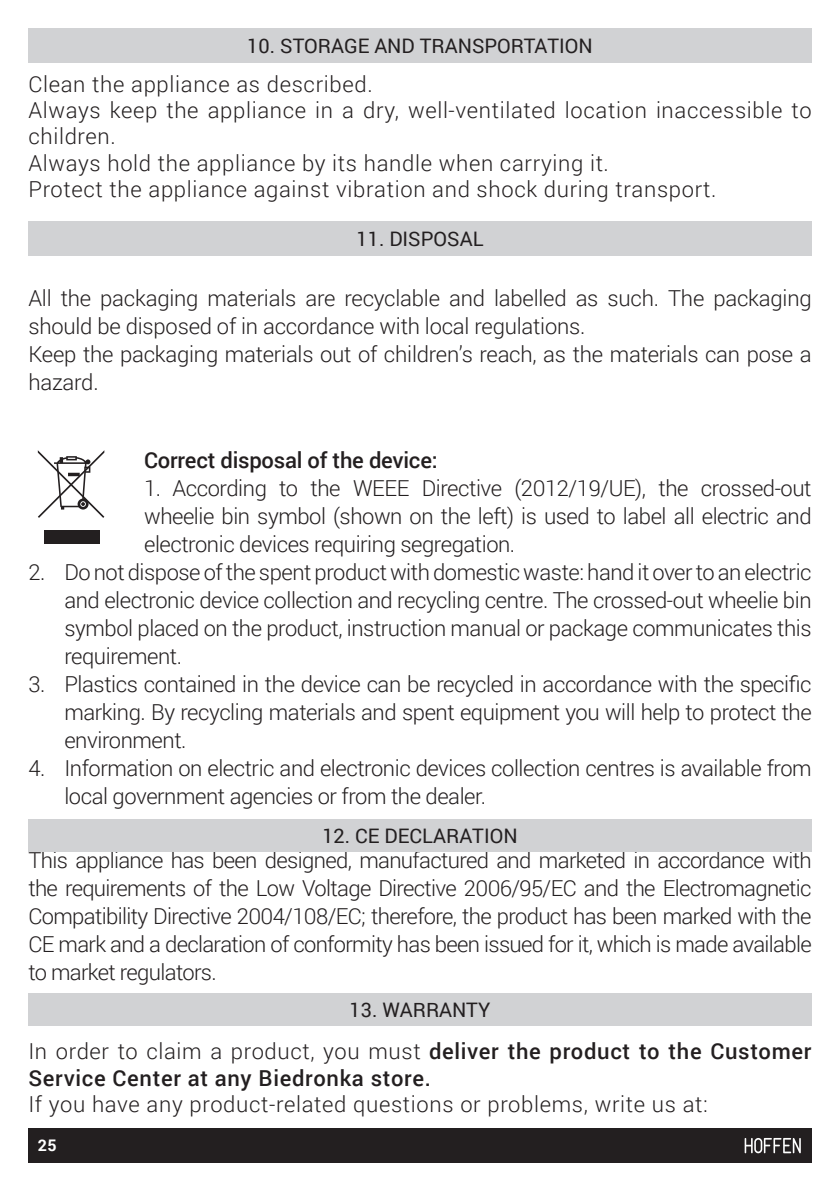
<style>
.page{position:relative;width:840px;height:1191px;background:#fff}
.page>*{position:absolute;margin:0;border:0;box-sizing:border-box;transform-origin:0 0}
.t1{font:300 22px/28px "Roboto";letter-spacing:-.01em;color:#231f20;text-align:justify}
.t2{font:300 22px/26.4px "Roboto";letter-spacing:.03em;color:#231f20}
.t3{font:500 22px/26.4px "Roboto";letter-spacing:.03em;color:#231f20}
.t4{font:500 22px "Roboto";letter-spacing:-.01em;color:#231f20}
.TYTULY_ROZDZIALOW{font:20px "Roboto";color:#231f20}
.t5{font:700 16px "Roboto";color:#fff}
.s1{font-weight:300}
</style>
<div class="page">
<div style="left:28px;top:1128px;width:783px;height:34px;background:#231f20"></div>
<svg style="left:744px;top:1138px;width:56px;height:15px"></svg>
<div style="left:28px;top:28px;width:783px;height:34px;background:#d1d2d4"></div>
<div style="left:28px;top:222px;width:783px;height:34px;background:#d1d2d4"></div>
<div style="left:44px;top:530px;width:55px;height:13px;background:#231f20"></div>
<svg style="left:38px;top:450px;width:66px;height:68px"></svg>
<div style="left:28px;top:819px;width:783px;height:32px;background:#d1d2d4"></div>
<div style="left:28px;top:993px;width:783px;height:32px;background:#d1d2d4"></div>
<p class="TYTULY_ROZDZIALOW" style="left:247px;top:32px;width:347px">10. STORAGE AND TRANSPORTATION</p>
<p class="t2" style="left:28px;top:70px;width:345px">Clean the appliance as described.</p>
<p class="t2" style="left:28px;top:96px;width:784px">Always keep the appliance in a dry, well-ventilated location inaccessible to children.</p>
<p class="t2" style="left:28px;top:149px;width:581px">Always hold the appliance by its handle when carrying it.</p>
<p class="t2" style="left:28px;top:175px;width:689px">Protect the appliance against vibration and shock during transport.</p>
<p class="TYTULY_ROZDZIALOW" style="left:356px;top:225px;width:128px">11. DISPOSAL</p>
<p class="t1" style="left:28px;top:283px;width:784px">All the packaging materials are recyclable and labelled as such. The packaging should be disposed of in accordance with local regulations.</p>
<p class="t1" style="left:28px;top:339px;width:784px">Keep the packaging materials out of children’s reach, as the materials can pose a hazard.</p>
<p class="t4" style="left:144px;top:444px;width:295px">Correct disposal of the device:</p>
<p class="t1" style="left:144px;top:473px;width:668px">1. According to the WEEE Directive (2012/19/UE), the crossed-out wheelie bin symbol (shown on the left) is used to label all electric and electronic devices requiring segregation.</p>
<p class="t1" style="left:64px;top:557px;width:748px;text-indent:-36px">2. Do not dispose of the spent product with domestic waste: hand it over to an electric and electronic device collection and recycling centre. The crossed-out wheelie bin symbol placed on the product, instruction manual or package communicates this requirement.</p>
<p class="t1" style="left:64px;top:669px;width:748px;text-indent:-36px">3. Plastics contained in the device can be recycled in accordance with the specific marking. By recycling materials and spent equipment you will help to protect the environment.</p>
<p class="t1" style="left:64px;top:753px;width:748px;text-indent:-36px">4. Information on electric and electronic devices collection centres is available from local government agencies or from the dealer.</p>
<p class="TYTULY_ROZDZIALOW" style="left:322px;top:822px;width:197px">12. CE DECLARATION</p>
<p class="t1" style="left:28px;top:845px;width:784px">This appliance has been designed, manufactured and marketed in accordance with the requirements of the Low Voltage Directive 2006/95/EC and the Electromagnetic Compatibility Directive 2004/108/EC; therefore, the product has been marked with the CE mark and a declaration of conformity has been issued for it, which is made available to market regulators.</p>
<p class="TYTULY_ROZDZIALOW" style="left:349px;top:995px;width:142px">13. WARRANTY</p>
<p class="t3" style="left:28px;top:1037px;width:784px"><span class="s1">In order to claim a product, you must</span> deliver the product to the Customer<br>Service Center at any Biedronka store.</p>
<p class="t2" style="left:28px;top:1090px;width:680px">If you have any product-related questions or problems, write us at:</p>
<p class="t5" style="left:28px;top:1133px;width:30px"><sup>3</sup>25</p>
</div>
